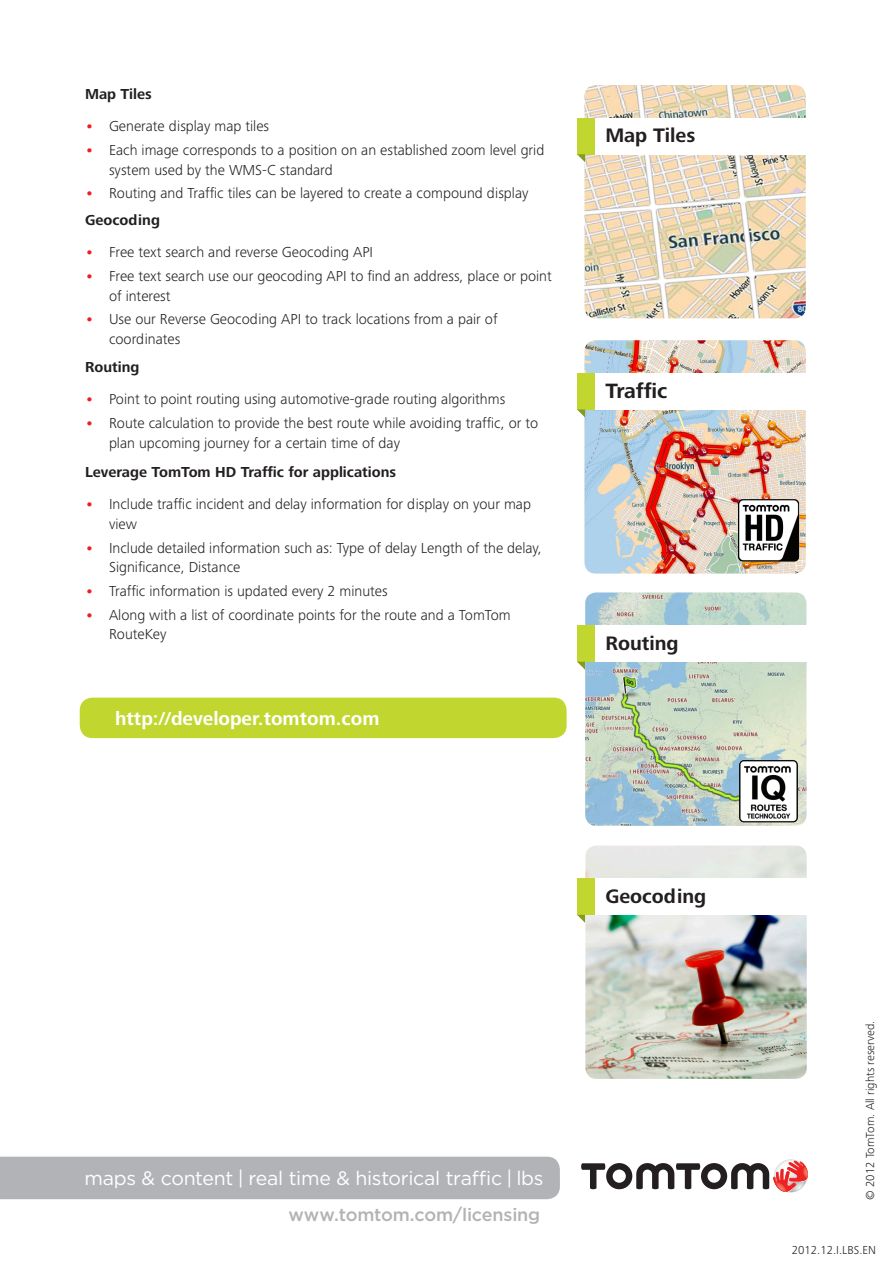
<style>
.page{position:relative;width:893px;height:1263px;background:#fff}
.page>*{position:absolute;margin:0;border:0;box-sizing:border-box;transform-origin:0 0}
.t1{font:700 21.45px "Frutiger Next Pro";letter-spacing:-.01em;color:#231f20}
.t2{font:700 20.25px "Frutiger Next Pro";color:#231f20}
.banner___tagline{font:19.5px "Gotham";letter-spacing:-.015em;color:#fff}
.t3{font:700 19.5px "Frutiger Next Pro";color:#fff}
.banner___URL{font:500 18px "Gotham";letter-spacing:-.01em;color:#b2b3b7}
.t4{font:300 15px/19.5px "Frutiger Next Pro";color:#231f20}
.Body_text{font:700 15px "Frutiger Next Pro";color:#231f20}
.Page___Copyrights{font:300 12px "Frutiger Next Pro";color:#231f20}
.s1{font-weight:700;color:#ee1d23}
</style>
<div class="page">
<div style="left:0;top:1157px;width:560px;height:42px;background:#b2b3b7"></div>
<svg style="left:581px;top:1159px;width:227px;height:33px"></svg>
<img style="left:584px;top:85px;width:222px;height:233px">
<div style="left:585px;top:118px;width:223px;height:36px;background:#fff"></div>
<div style="left:577px;top:118px;width:17px;height:36px;background:#c1d72f"></div>
<svg style="left:577px;top:154px;width:8px;height:8px"></svg>
<img style="left:585px;top:845px;width:222px;height:234px">
<div style="left:585px;top:878px;width:223px;height:37px;background:#fff"></div>
<div style="left:577px;top:878px;width:17px;height:37px;background:#c1d72f"></div>
<svg style="left:577px;top:915px;width:8px;height:8px"></svg>
<img style="left:585px;top:592px;width:221px;height:234px">
<div style="left:585px;top:625px;width:223px;height:37px;background:#fff"></div>
<div style="left:577px;top:625px;width:17px;height:37px;background:#c1d72f"></div>
<svg style="left:577px;top:662px;width:8px;height:8px"></svg>
<img style="left:584px;top:340px;width:222px;height:234px">
<div style="left:585px;top:373px;width:223px;height:36px;background:#fff"></div>
<div style="left:577px;top:373px;width:17px;height:36px;background:#c1d72f"></div>
<svg style="left:577px;top:409px;width:8px;height:8px"></svg>
<div style="left:80px;top:698px;width:487px;height:40px;background:#c1d72f;border-radius:13px"></div>
<img style="left:737px;top:758px;width:63px;height:66px">
<img style="left:736px;top:499px;width:65px;height:62px">
<p class="Body_text" style="left:85px;top:85px;width:68px">Map Tiles</p>
<p class="t4" style="left:85px;top:117px;width:186px"><span class="s1">•</span> Generate display map tiles</p>
<p class="t4" style="left:109px;top:140px;width:437px;text-indent:-24px"><span class="s1">•</span> Each image corresponds to a position on an established zoom level grid system used by the WMS-C standard</p>
<p class="t4" style="left:85px;top:184px;width:445px"><span class="s1">•</span> Routing and Traffic tiles can be layered to create a compound display</p>
<p class="Body_text" style="left:85px;top:211px;width:76px">Geocoding</p>
<p class="t4" style="left:85px;top:243px;width:290px"><span class="s1">•</span> Free text search and reverse Geocoding API</p>
<p class="t4" style="left:109px;top:266px;width:444px;text-indent:-24px"><span class="s1">•</span> Free text search use our geocoding API to find an address, place or point of interest</p>
<p class="t4" style="left:109px;top:310px;width:390px;text-indent:-24px"><span class="s1">•</span> Use our Reverse Geocoding API to track locations from a pair of coordinates</p>
<p class="Body_text" style="left:85px;top:358px;width:56px">Routing</p>
<p class="t4" style="left:85px;top:390px;width:422px"><span class="s1">•</span> Point to point routing using automotive-grade routing algorithms</p>
<p class="t4" style="left:109px;top:413px;width:431px;text-indent:-24px"><span class="s1">•</span> Route calculation to provide the best route while avoiding traffic, or to plan upcoming journey for a certain time of day</p>
<p class="Body_text" style="left:85px;top:463px;width:313px">Leverage TomTom HD Traffic for applications</p>
<p class="t4" style="left:109px;top:495px;width:423px;text-indent:-24px"><span class="s1">•</span> Include traffic incident and delay information for display on your map view</p>
<p class="t4" style="left:109px;top:538px;width:434px;text-indent:-24px"><span class="s1">•</span> Include detailed information such as: Type of delay Length of the delay,<br>Significance, Distance</p>
<p class="t4" style="left:85px;top:581px;width:304px"><span class="s1">•</span> Traffic information is updated every 2 minutes</p>
<p class="t4" style="left:109px;top:605px;width:403px;text-indent:-24px"><span class="s1">•</span> Along with a list of coordinate points for the route and a TomTom<br>RouteKey</p>
<p class="t3" style="left:115px;top:707px;width:266px">http://developer.tomtom.com</p>
<p class="t2" style="left:605px;top:124px;width:92px">Map Tiles</p>
<p class="t1" style="left:605px;top:379px;width:63px">Traffic</p>
<p class="t2" style="left:605px;top:631px;width:75px">Routing</p>
<p class="t2" style="left:605px;top:884px;width:102px">Geocoding</p>
<p class="banner___tagline" style="left:84px;top:1165px;width:461px">maps &amp; content | real time &amp; historical traffic | lbs</p>
<p class="banner___URL" style="left:288px;top:1203px;width:253px">www.tomtom.com/licensing</p>
<p class="Page___Copyrights" style="left:863px;top:1200px;width:180px;rotate:-90deg">© 2012 TomTom. All rights reserved.</p>
<p class="Page___Copyrights" style="left:792px;top:1243px;width:86px">2012.12.I.LBS.EN</p>
</div>
